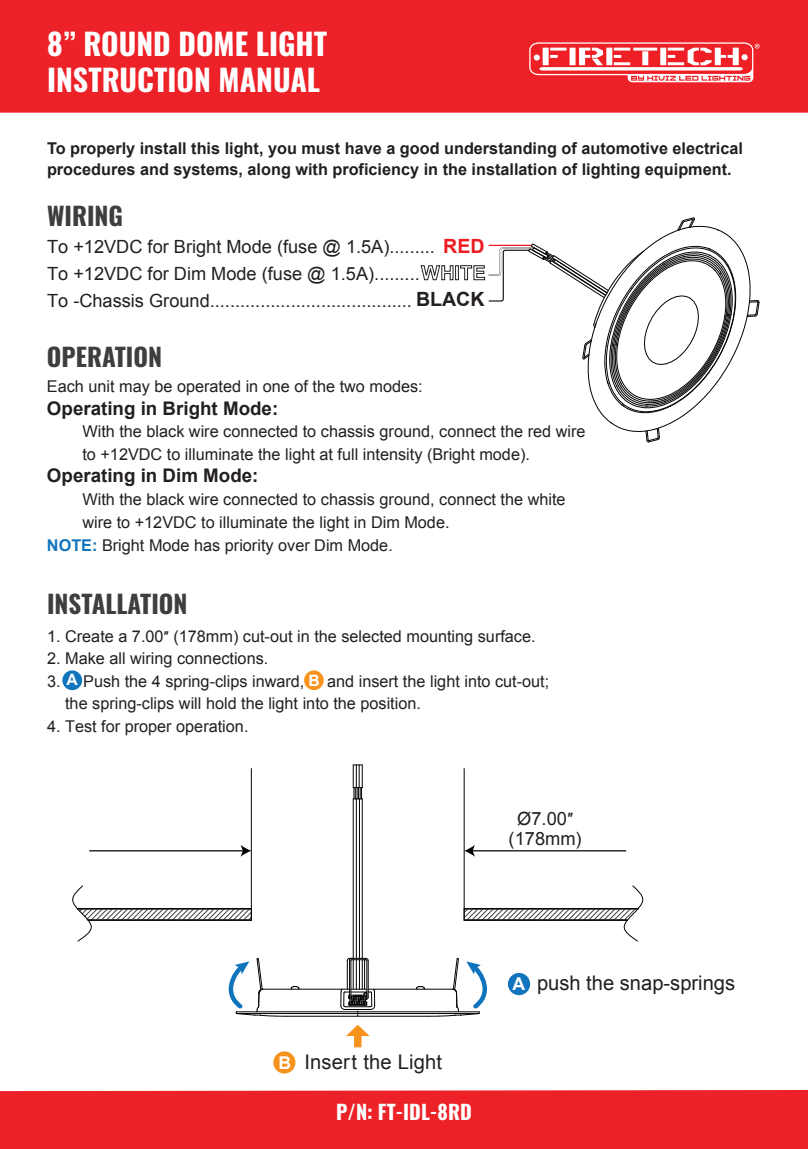
<style>
.page{position:relative;width:808px;height:1149px;background:#fff}
.page>*{position:absolute;margin:0;border:0;box-sizing:border-box;transform-origin:0 0}
.t1{font:700 30px/36px "Oswald";color:#fff}
.t2{font:700 25px "Oswald";color:#3e3e3e}
.t3{font:20.25px "Arial";color:#231f20}
.t4{font:700 20px "Oswald";color:#fff}
.t5{font:700 18.75px "Arial";color:#231f20}
.t6{font:18.25px/26.8px "Arial";color:#231f20}
.t7{font:16.25px/22.5px "Arial";color:#231f20}
.t8{font:700 16.25px/21.2px "Arial";color:#231f20}
.t9{font:700 15.75px "Arial";color:#fff}
.s1{font-weight:700;font-size:19.5px;color:#ee1d23}
.s2{font-weight:700;font-size:19.5px}
.s3{font-weight:700;color:#1074bc}
.s4{font-size:15px}
.s5{font-weight:700;font-size:15.75px;color:#fff}
.s6{font-size:17px}
.s7{font-weight:700;font-size:17.5px;color:#fff}
.s8{font-weight:700;font-size:17.75px;color:#fff}
</style>
<div class="page">
<div style="left:62px;top:670px;width:20px;height:20px;background:#1074bc;border-radius:50%"></div>
<div style="left:304px;top:670px;width:20px;height:20px;background:#f7931d;border-radius:50%"></div>
<svg style="left:420px;top:265px;width:34px;height:16px"></svg>
<div style="left:455px;top:265px;width:4px;height:15px;border:1px solid #231f20"></div>
<svg style="left:460px;top:217px;width:300px;height:225px"></svg>
<hr style="left:362px;top:798px;width:1px;height:160px;background:#030303">
<hr style="left:359px;top:798px;width:1px;height:160px;background:#030303">
<hr style="left:356px;top:798px;width:1px;height:160px;background:#030303">
<hr style="left:288px;top:1015px;width:140px;height:1px;background:#030303">
<hr style="left:353px;top:798px;width:1px;height:160px;background:#030303">
<svg style="left:353px;top:764px;width:10px;height:35px"></svg>
<hr style="left:263px;top:988px;width:87px;height:1px;background:#030303">
<hr style="left:368px;top:988px;width:85px;height:1px;background:#030303">
<hr style="left:236px;top:1011px;width:243px;height:1px;background:#030303">
<hr style="left:237px;top:1012px;width:242px;height:1px;background:#030303">
<hr style="left:251px;top:768px;width:1px;height:151px;background:#030303">
<hr style="left:464px;top:768px;width:1px;height:151px;background:#030303">
<svg style="left:340px;top:957px;width:35px;height:58px"></svg>
<div style="left:508px;top:972px;width:22px;height:22px;background:#1074bc;border-radius:50%"></div>
<div style="left:354px;top:1035px;width:7px;height:11px;background:#f7931d"></div>
<svg style="left:347px;top:1024px;width:22px;height:11px"></svg>
<div style="left:273px;top:1051px;width:22px;height:22px;background:#f7931d;border-radius:50%"></div>
<svg style="left:73px;top:809px;width:570px;height:132px"></svg>
<svg style="left:228px;top:957px;width:72px;height:59px"></svg>
<svg style="left:416px;top:957px;width:69px;height:59px"></svg>
<div style="left:0;top:0;width:808px;height:113px;background:#ed2128"></div>
<div style="left:0;top:1090px;width:808px;height:58px;background:#ed2128"></div>
<svg style="left:529px;top:42px;width:230px;height:40px"></svg>
<h1 class="t1" style="left:47px;top:28px;width:282px">8” ROUND DOME LIGHT<br>INSTRUCTION MANUAL</h1>
<p class="t8" style="left:47px;top:138px;width:697px">To properly install this light, you must have a good understanding of automotive electrical procedures and systems, along with proficiency in the installation of lighting equipment.</p>
<h2 class="t2" style="left:47px;top:203px;width:78px">WIRING</h2>
<p class="t6" style="left:47px;top:233px;width:439px">To +12VDC for Bright Mode (fuse @ 1.5A)......... <span class="s1">RED<br></span>To +12VDC for Dim Mode (fuse @ 1.5A).........<br>To -Chassis Ground........................................ <span class="s2">BLACK</span></p>
<h2 class="t2" style="left:47px;top:344px;width:117px">OPERATION</h2>
<p class="t7" style="left:47px;top:375px;width:377px">Each unit may be operated in one of the two modes:</p>
<p class="t5" style="left:47px;top:396px;width:233px">Operating in Bright Mode:</p>
<p class="t7" style="left:82px;top:420px;width:505px">With the black wire connected to chassis ground, connect the red wire to +12VDC to illuminate the light at full intensity (Bright mode).</p>
<p class="t5" style="left:47px;top:463px;width:213px">Operating in Dim Mode:</p>
<p class="t7" style="left:82px;top:488px;width:485px">With the black wire connected to chassis ground, connect the white wire to +12VDC to illuminate the light in Dim Mode.</p>
<p class="t7" style="left:47px;top:534px;width:347px"><span class="s3">NOTE:</span> Bright Mode has priority over Dim Mode.</p>
<h2 class="t2" style="left:47px;top:591px;width:142px">INSTALLATION</h2>
<p class="t7" style="left:47px;top:625px;width:490px">1. Create a 7.00<span class="s4">″</span> (178mm) cut-out in the selected mounting surface.</p>
<p class="t7" style="left:47px;top:647px;width:223px">2. Make all wiring connections.</p>
<p class="t7" style="left:65px;top:670px;width:486px;text-indent:-18px">3. Push the 4 spring-clips inward, <span class="s5">B</span> and insert the light into cut-out; the spring-clips will hold the light into the position.</p>
<p class="t7" style="left:47px;top:715px;width:203px">4. Test for proper operation.</p>
<p class="t9" style="left:67px;top:669px;width:13px">A</p>
<p class="t6" style="left:509px;top:808px;width:75px;line-height:19.8px;text-align:center">Ø7.00<span class="s6">″ </span>(178mm)</p>
<p class="t3" style="left:279px;top:1048px;width:165px"><span class="s7">B</span> Insert the Light</p>
<p class="t4" style="left:336px;top:1101px;width:137px">P/N: FT-IDL-8RD</p>
<p class="t3" style="left:512px;top:969px;width:224px"><span class="s8">A</span> push the snap-springs</p>
</div>
